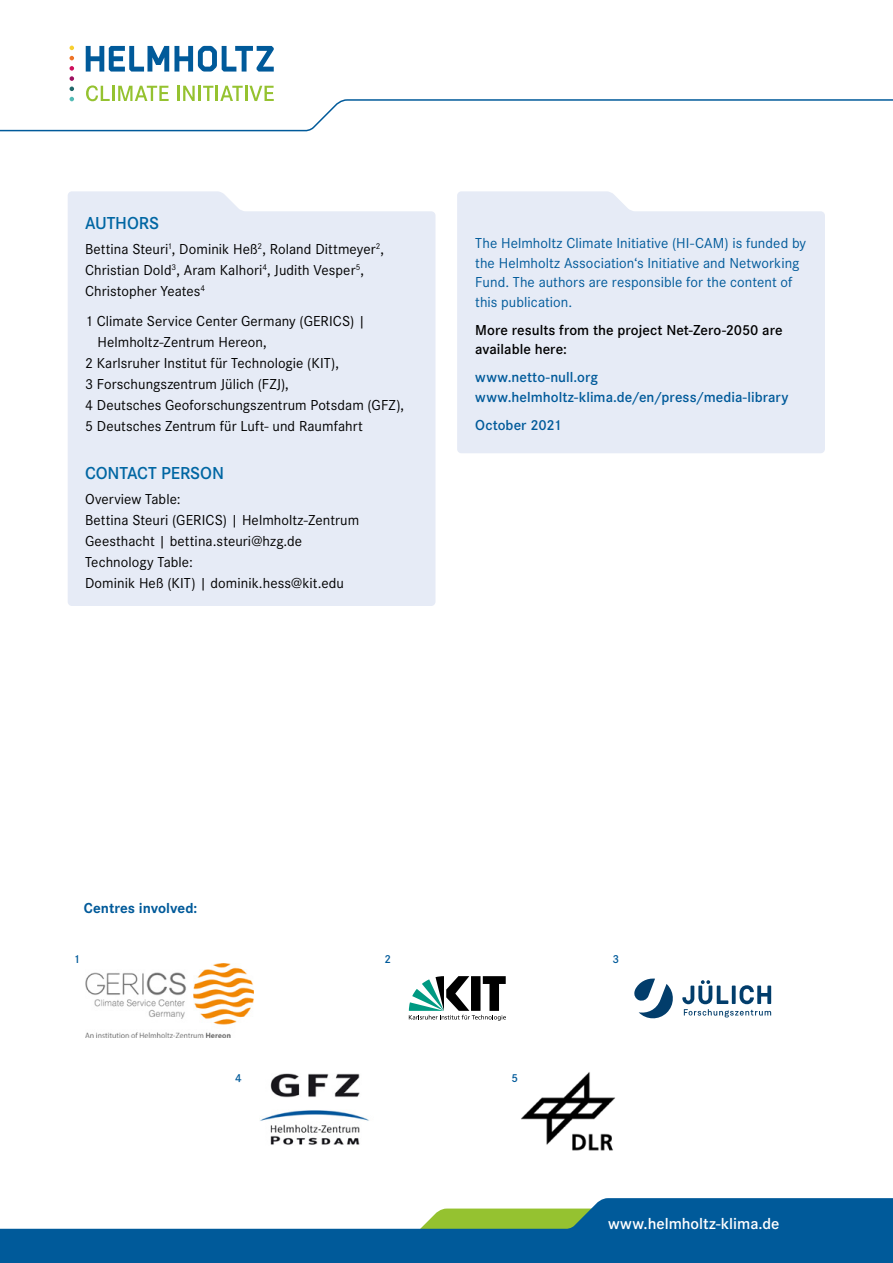
<style>
.page{position:relative;width:893px;height:1263px;background:#fff}
.page>*{position:absolute;margin:0;border:0;box-sizing:border-box;transform-origin:0 0}
.t1{font:600 18px "Corporate S";letter-spacing:-.005em;color:#0066a3}
.t2{font:600 16.5px "Corporate S";color:#fff}
.t3{font:15px/21px "Corporate S";letter-spacing:.005em;color:#000}
.t4{font:15px/19.5px "Corporate S";letter-spacing:.005em;color:#005a9a}
.t5{font:600 15px/19.5px "Corporate S";letter-spacing:.005em;color:#005a9a}
.t6{font:600 15px/19.5px "Corporate S";letter-spacing:.005em;color:#000}
.t7{font:700 15px "Corporate S";color:#005a9a}
.t8{font:600 12px "Corporate S";color:#005a9a}
</style>
<div class="page">
<div style="left:68px;top:191px;width:367px;height:415px;background:#e6ebf6"></div>
<svg style="left:0;top:1198px;width:893px;height:65px;fill:#005a9a"></svg>
<svg style="left:0;top:46px;width:893px;height:86px"></svg>
<div style="left:457px;top:191px;width:368px;height:262px;background:#e6ebf6"></div>
<img style="left:85px;top:963px;width:169px;height:75px">
<svg style="left:634px;top:978px;width:137px;height:41px"></svg>
<img style="left:260px;top:1073px;width:109px;height:72px">
<svg style="left:409px;top:976px;width:97px;height:45px"></svg>
<img style="left:521px;top:1072px;width:94px;height:79px">
<p class="t1" style="left:85px;top:211px;width:76px">AUTHORS</p>
<p class="t3" style="left:85px;top:238px;width:301px">Bettina Steuri<sup>1</sup>, Dominik Heß<sup>2</sup>, Roland Dittmeyer<sup>2</sup>,<br>Christian Dold<sup>3</sup>, Aram Kalhori<sup>4</sup>, Judith Vesper<sup>5</sup>,<br>Christopher Yeates<sup>4</sup></p>
<p class="t3" style="left:85px;top:310px;width:282px">1 Climate Service Center Germany (GERICS) |</p>
<p class="t3" style="left:97px;top:331px;width:171px">Helmholtz-Zentrum Hereon,</p>
<p class="t3" style="left:85px;top:352px;width:255px">2 Karlsruher Institut für Technologie (KIT),</p>
<p class="t3" style="left:85px;top:373px;width:205px">3 Forschungszentrum Jülich (FZJ),</p>
<p class="t3" style="left:85px;top:394px;width:321px">4 Deutsches Geoforschungszentrum Potsdam (GFZ),</p>
<p class="t3" style="left:85px;top:415px;width:279px">5 Deutsches Zentrum für Luft- und Raumfahrt</p>
<p class="t1" style="left:85px;top:461px;width:140px">CONTACT PERSON</p>
<p class="t3" style="left:85px;top:488px;width:276px">Overview Table:<br>Bettina Steuri (GERICS) | Helmholtz-Zentrum<br>Geesthacht | bettina.steuri@hzg.de<br>Technology Table:<br>Dominik Heß (KIT) | dominik.hess@kit.edu</p>
<p class="t4" style="left:475px;top:233px;width:332px">The Helmholtz Climate Initiative (HI-CAM) is funded by the Helmholtz Association‘s Initiative and Networking Fund. The authors are responsible for the content of this publication.</p>
<p class="t6" style="left:475px;top:320px;width:309px">More results from the project Net-Zero-2050 are available here:</p>
<p class="t5" style="left:475px;top:367px;width:315px">www.netto-null.org www.helmholtz-klima.de/en/press/media-library</p>
<p class="t5" style="left:475px;top:415px;width:88px">October 2021</p>
<p class="t7" style="left:84px;top:898px;width:115px">Centres involved:</p>
<p class="t8" style="left:73px;top:951px;width:8px">1</p>
<p class="t8" style="left:385px;top:951px;width:8px">2</p>
<p class="t8" style="left:612px;top:951px;width:8px">3</p>
<p class="t8" style="left:235px;top:1070px;width:8px">4</p>
<p class="t8" style="left:511px;top:1070px;width:8px">5</p>
<p class="t2" style="left:608px;top:1212px;width:173px">www.helmholtz-klima.de</p>
</div>
